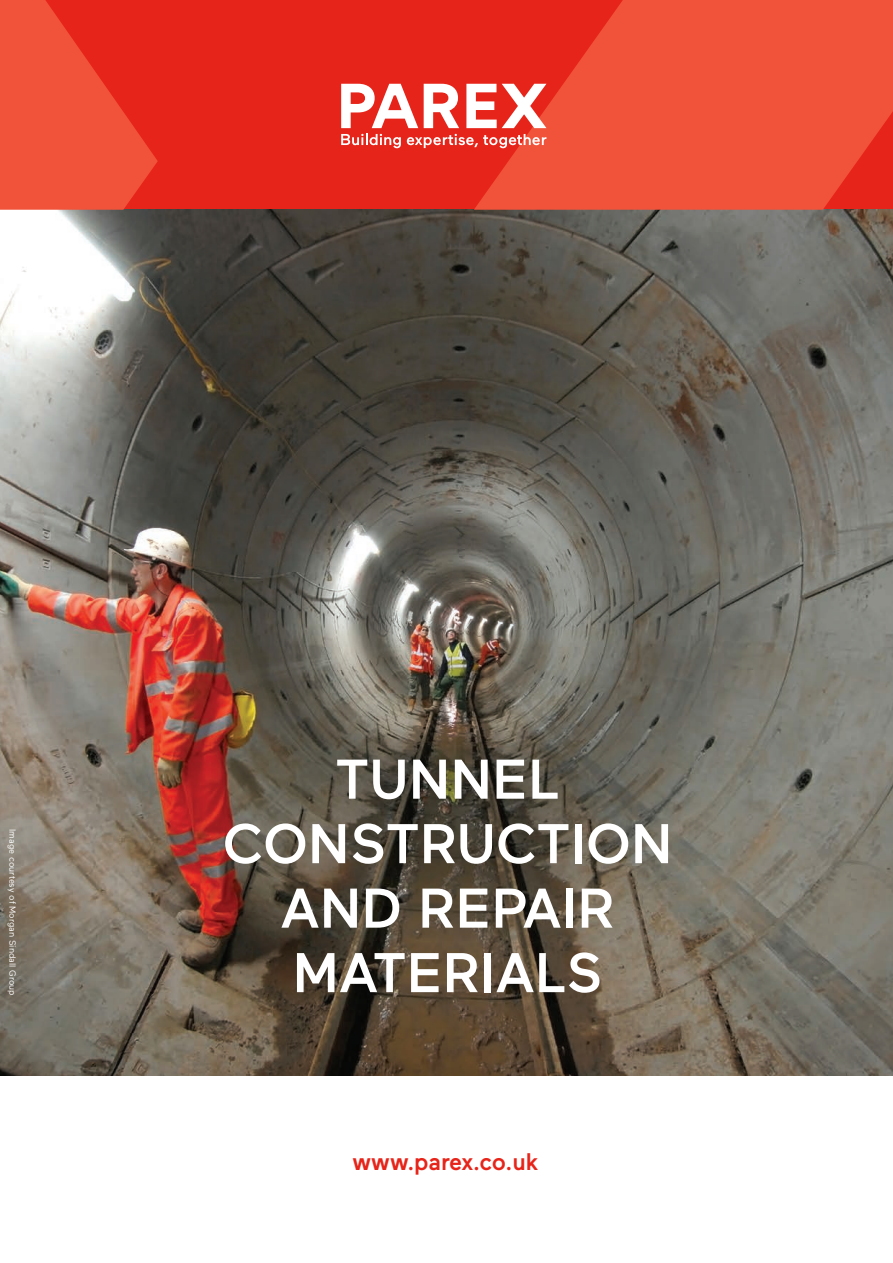
<style>
.page{position:relative;width:893px;height:1263px;background:#fff}
.page>*{position:absolute;margin:0;border:0;box-sizing:border-box;transform-origin:0 0}
.t1{font:500 55.8px/64.5px "Maax";color:#fff;text-align:center}
.t2{font:500 24px "Maax";letter-spacing:-.005em;color:#e72419}
.t3{font:9px "Maax";color:#fff}
</style>
<div class="page">
<div style="left:0;top:0;width:893px;height:210px;background:#e72419"></div>
<img style="left:0;top:210px;width:893px;height:865px">
<svg style="left:0;top:0;width:158px;height:210px"></svg>
<svg style="left:474px;top:0;width:419px;height:210px;fill:#f1523a"></svg>
<svg style="left:341px;top:84px;width:77px;height:44px"></svg>
<svg style="left:424px;top:84px;width:35px;height:44px"></svg>
<svg style="left:466px;top:84px;width:80px;height:44px"></svg>
<svg style="left:341px;top:134px;width:60px;height:14px"></svg>
<svg style="left:407px;top:134px;width:139px;height:14px"></svg>
<p class="t3" style="left:18px;top:829px;width:168px;rotate:90deg">Image courtesy of Morgan Sindall Group</p>
<p class="t1" style="left:223px;top:744px;width:451px">TUNNEL<br>CONSTRUCTION<br>AND REPAIR<br>MATERIALS</p>
<p class="t2" style="left:352px;top:1146px;width:188px">www.parex.co.uk</p>
</div>
